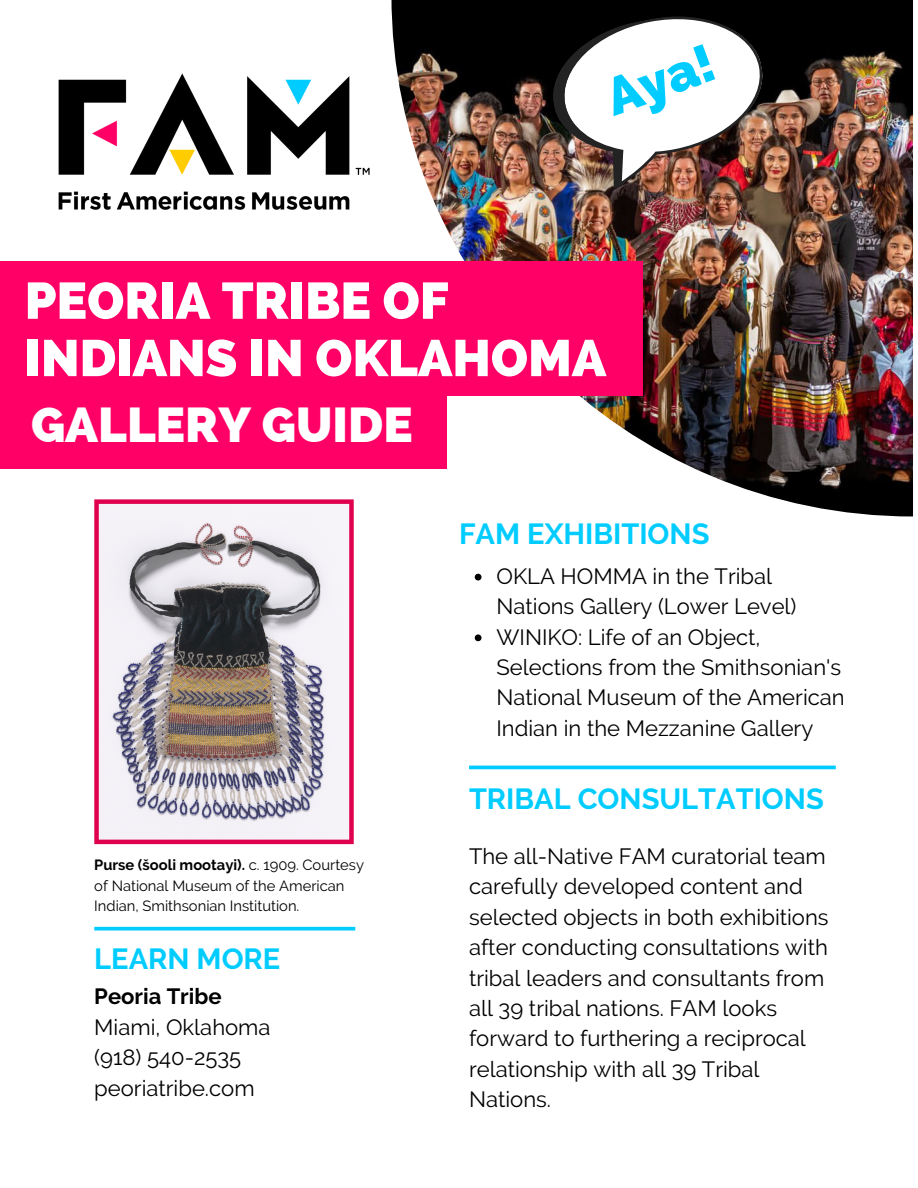
<style>
.page{position:relative;width:918px;height:1188px;background:#fff}
.page>*{position:absolute;margin:0;border:0;box-sizing:border-box;transform-origin:0 0}
.t1{font:800 51.9px "Raleway";color:#0cf}
.t2{font:800 51.3px "Raleway";color:#fff}
.t3{font:800 49.05px "Raleway";color:#fff}
.t4{font:700 29.1px "Raleway";color:#0cf}
.t5{font:22.05px/30.3px "Raleway";color:#000}
.t6{font:700 22.05px "Raleway";color:#000}
.t7{font:14.7px/20.2px "Raleway";color:#000}
.s1{font-weight:700}
</style>
<div class="page">
<img style="left:391px;top:0;width:522px;height:516px">
<div style="left:0;top:343px;width:447px;height:126px;background:#f06"></div>
<div style="left:0;top:261px;width:642px;height:135px;background:#f06"></div>
<hr style="left:469px;top:766px;width:367px;height:3px;background:#0cf">
<svg style="left:94px;top:499px;width:260px;height:345px"></svg>
<hr style="left:94px;top:927px;width:261px;height:3px;background:#0cf">
<img style="left:541px;top:2px;width:227px;height:195px">
<img style="left:550px;top:0;width:229px;height:193px">
<img style="left:58px;top:73px;width:312px;height:137px">
<svg style="left:475px;top:574px;width:7px;height:6px"></svg>
<svg style="left:475px;top:634px;width:7px;height:7px"></svg>
<p class="t1" style="left:597px;top:70px;width:113px;rotate:-20deg">Aya!</p>
<p class="t2" style="left:25px;top:271px;width:425px">PEORIA TRIBE OF</p>
<p class="t2" style="left:25px;top:328px;width:583px">INDIANS IN OKLAHOMA</p>
<p class="t3" style="left:31px;top:396px;width:383px">GALLERY GUIDE</p>
<p class="t4" style="left:459px;top:517px;width:252px">FAM EXHIBITIONS</p>
<p class="t5" style="left:496px;top:561px;width:302px">OKLA HOMMA in the Tribal<br>Nations Gallery (Lower Level)</p>
<p class="t5" style="left:496px;top:622px;width:350px">WINIKO: Life of an Object,<br>Selections from the Smithsonian's<br>National Museum of the American<br>Indian in the Mezzanine Gallery</p>
<p class="t7" style="left:94px;top:855px;width:271px"><span class="s1">Purse (šooli mootayi).</span> c. 1909. Courtesy of National Museum of the American<br>Indian, Smithsonian Institution.</p>
<p class="t4" style="left:94px;top:942px;width:188px">LEARN MORE</p>
<p class="t6" style="left:94px;top:984px;width:129px">Peoria Tribe</p>
<p class="t5" style="left:94px;top:1012px;width:178px">Miami, Oklahoma</p>
<p class="t5" style="left:94px;top:1042px;width:149px">(918) 540-2535</p>
<p class="t5" style="left:94px;top:1073px;width:162px">peoriatribe.com</p>
<p class="t4" style="left:469px;top:781px;width:356px">TRIBAL CONSULTATIONS</p>
<p class="t5" style="left:469px;top:841px;width:361px">The all-Native FAM curatorial team carefully developed content and selected objects in both exhibitions after conducting consultations with tribal leaders and consultants from all 39 tribal nations. FAM looks forward to furthering a reciprocal relationship with all 39 Tribal<br>Nations.</p>
</div>
